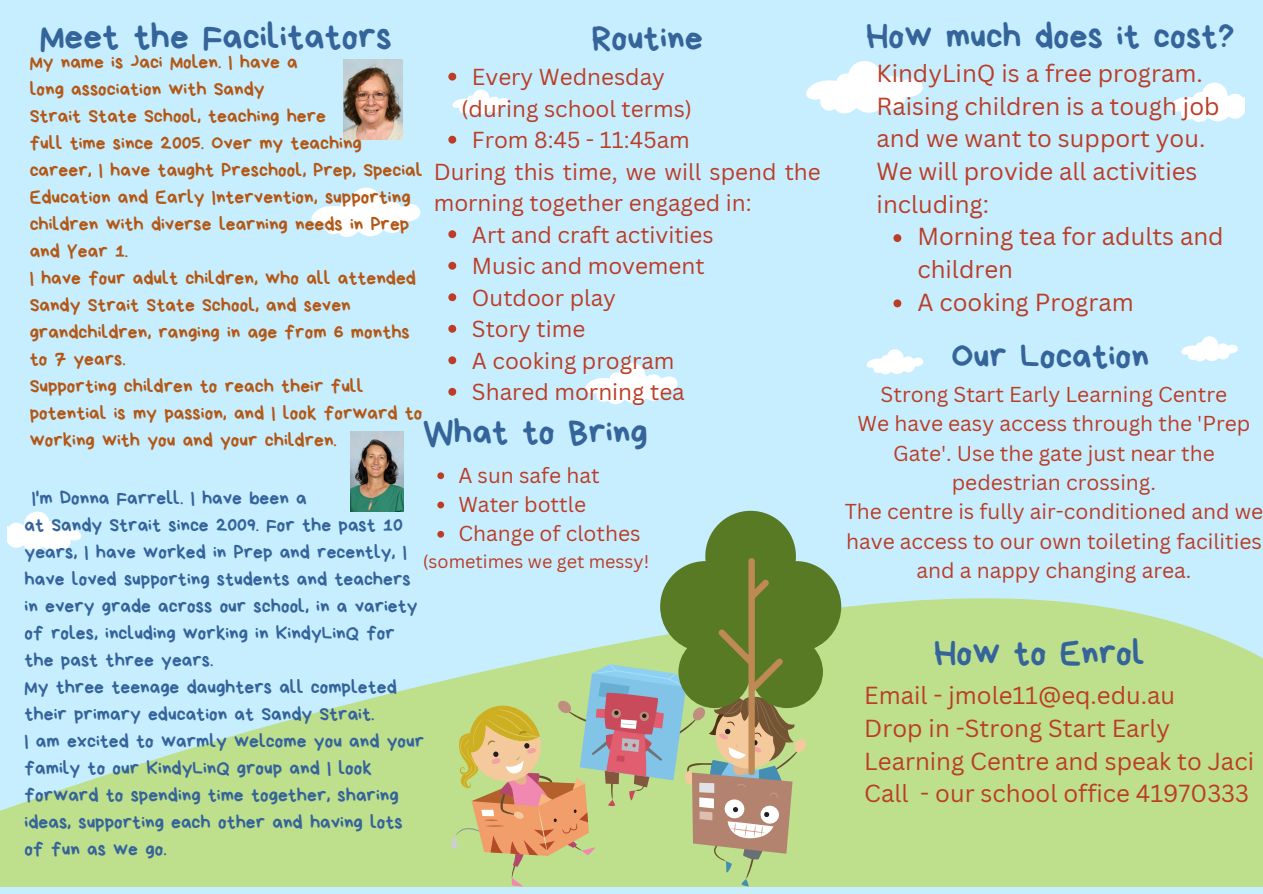
<style>
.page{position:relative;width:1263px;height:894px;background:#fff}
.page>*{position:absolute;margin:0;border:0;box-sizing:border-box;transform-origin:0 0}
.t1{font:37.2px "Bryndan Write";color:#35649b}
.t2{font:36px "Bryndan Write";color:#35649b}
.t3{font:24px/32.5px "Canva Sans";color:#bb3d26}
.t4{font:22.5px/31.5px "Canva Sans";color:#bb3d26}
.t5{font:21px/29.2px "Canva Sans";color:#bb3d26;text-align:center}
.t6{font:19.5px/27px "Bryndan Write";color:#35649b}
.t7{font:19.5px/27px "Bryndan Write";color:#b35816}
.t8{font:18px "Canva Sans";color:#bb3d26}
</style>
<div class="page">
<div style="left:0;top:0;width:1263px;height:893px;background:#c7eeff"></div>
<svg style="left:0;top:598px;width:1263px;height:288px;fill:#bedf8c"></svg>
<svg style="left:806px;top:61px;width:117px;height:53px"></svg>
<svg style="left:866px;top:349px;width:57px;height:25px"></svg>
<svg style="left:1170px;top:82px;width:74px;height:40px"></svg>
<svg style="left:311px;top:187px;width:110px;height:50px"></svg>
<svg style="left:8px;top:511px;width:74px;height:40px"></svg>
<svg style="left:585px;top:362px;width:93px;height:42px"></svg>
<svg style="left:452px;top:89px;width:57px;height:26px"></svg>
<svg style="left:1181px;top:336px;width:57px;height:25px"></svg>
<img style="left:350px;top:431px;width:53px;height:80px">
<img style="left:343px;top:60px;width:60px;height:80px">
<svg style="left:893px;top:234px;width:8px;height:8px"></svg>
<svg style="left:893px;top:299px;width:8px;height:8px"></svg>
<svg style="left:437px;top:472px;width:7px;height:7px"></svg>
<svg style="left:437px;top:501px;width:404px;height:385px"></svg>
<svg style="left:448px;top:73px;width:8px;height:8px"></svg>
<svg style="left:448px;top:136px;width:8px;height:7px"></svg>
<svg style="left:448px;top:230px;width:8px;height:8px"></svg>
<svg style="left:448px;top:262px;width:8px;height:7px"></svg>
<svg style="left:448px;top:293px;width:8px;height:8px"></svg>
<svg style="left:448px;top:325px;width:8px;height:7px"></svg>
<svg style="left:448px;top:356px;width:8px;height:8px"></svg>
<svg style="left:448px;top:388px;width:8px;height:7px"></svg>
<h1 class="t1" style="left:40px;top:18px;width:354px">Meet the Facilitators</h1>
<p class="t7" style="left:30px;top:49px;width:394px">My name is Jaci Molen. I have a<br>long association with Sandy<br>Strait State School, teaching here<br>full time since 2005. Over my teaching career, I have taught Preschool, Prep, Special Education and Early Intervention, supporting children with diverse learning needs in Prep and Year 1.<br>I have four adult children, who all attended Sandy Strait State School, and seven grandchildren, ranging in age from 6 months to 7 years.<br>Supporting children to reach their full potential is my passion, and I look forward to working with you and your children.</p>
<h2 class="t2" style="left:592px;top:20px;width:112px">Routine</h2>
<p class="t4" style="left:472px;top:61px;width:195px">Every Wednesday</p>
<p class="t4" style="left:461px;top:92px;width:232px">(during school terms)</p>
<p class="t4" style="left:472px;top:124px;width:219px">From 8:45 - 11:45am</p>
<p class="t4" style="left:434px;top:155px;width:389px">During this time, we will spend the morning together engaged in:</p>
<p class="t4" style="left:472px;top:218px;width:243px">Art and craft activities<br>Music and movement<br>Outdoor play<br>Story time<br>A cooking program<br>Shared morning tea</p>
<h2 class="t2" style="left:423px;top:414px;width:226px">What to Bring</h2>
<p class="t5" style="left:458px;top:459px;width:184px;text-align:left">A sun safe hat<br>Water bottle<br>Change of clothes</p>
<p class="t8" style="left:423px;top:548px;width:228px">(sometimes we get messy!</p>
<p class="t6" style="left:25px;top:484px;width:401px;text-indent:7px">I'm Donna Farrell. I have been a<br>at Sandy Strait since 2009. For the past 10 years, I have worked in Prep and recently, I have loved supporting students and teachers in every grade across our school, in a variety of roles, including working in KindyLinQ for the past three years.<br>My three teenage daughters all completed their primary education at Sandy Strait.<br>I am excited to warmly welcome you and your family to our KindyLinQ group and I look forward to spending time together, sharing ideas, supporting each other and having lots of fun as we go.</p>
<h2 class="t2" style="left:866px;top:18px;width:370px">How much does it cost?</h2>
<p class="t3" style="left:877px;top:57px;width:344px">KindyLinQ is a free program.<br>Raising children is a tough job and we want to support you.<br>We will provide all activities including:</p>
<p class="t3" style="left:917px;top:220px;width:308px">Morning tea for adults and children<br>A cooking Program</p>
<h2 class="t2" style="left:951px;top:338px;width:199px">Our Location</h2>
<p class="t5" style="left:845px;top:379px;width:420px">Strong Start Early Learning Centre<br>We have easy access through the 'Prep Gate'. Use the gate just near the pedestrian crossing.<br>The centre is fully air-conditioned and we have access to our own toileting facilities and a nappy changing area.</p>
<h2 class="t2" style="left:934px;top:635px;width:212px">How to Enrol</h2>
<p class="t3" style="left:864px;top:678px;width:391px">Email - jmole11@eq.edu.au<br>Drop in -Strong Start Early<br>Learning Centre and speak to Jaci<br>Call - our school office 41970333</p>
</div>
